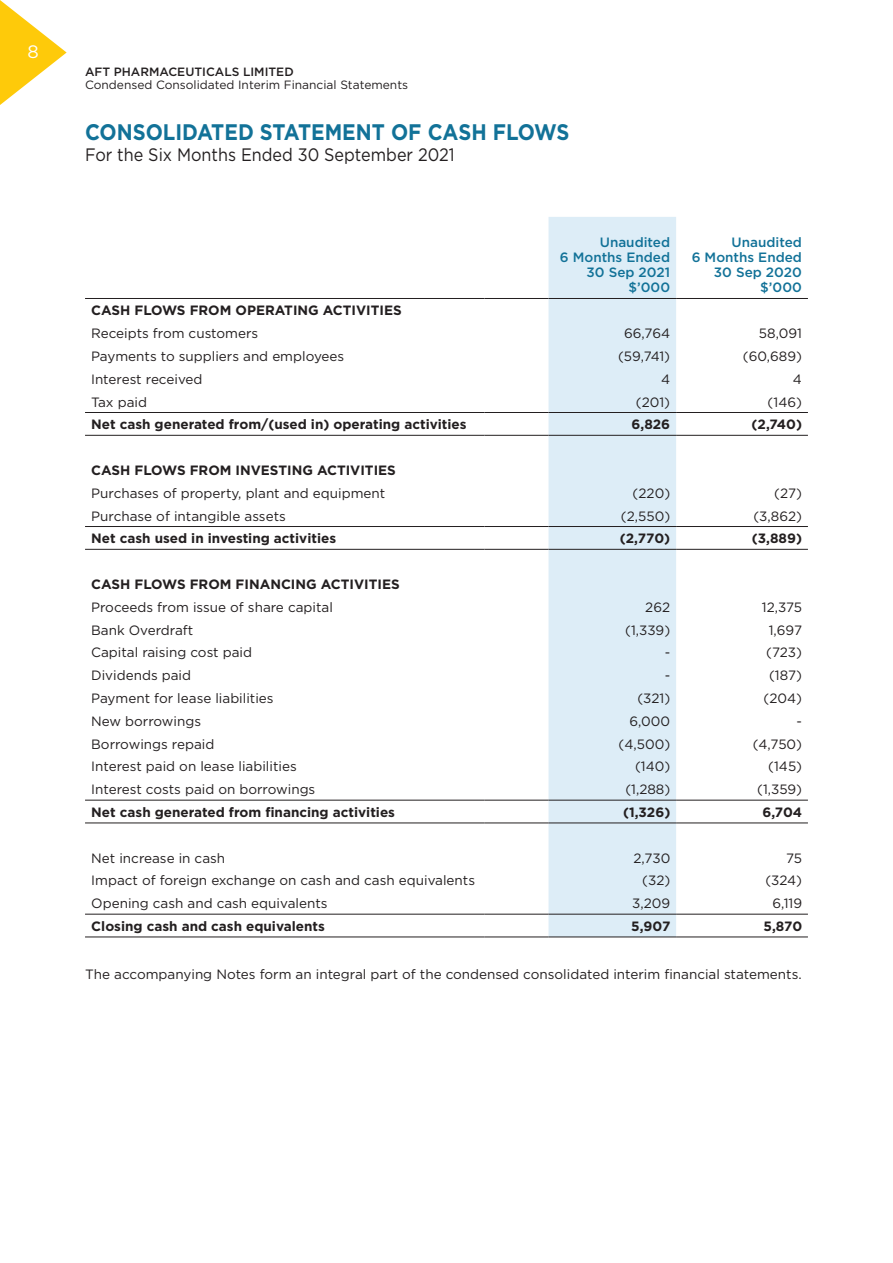
<style>
.page{position:relative;width:893px;height:1263px;background:#fff}
.page>*{position:absolute;margin:0;border:0;box-sizing:border-box;transform-origin:0 0}
.t1{font:700 22.5px "Gotham";color:#127298;scale:.9 1}
.t2{font:18px "Gotham";color:#231f20;scale:.9 1}
.t3{font:18px "Gotham";color:#fff}
.t4{font:13.5px "Gotham";color:#231f20}
.t5{font:700 13.5px "Gotham";color:#231f20}
.t6{font:500 13.5px/15px "Gotham";color:#127298;text-align:right}
.t7{font:12px "Gotham";color:#231f20}
.t8{font:500 12px "Gotham";color:#231f20}
</style>
<div class="page">
<div style="left:549px;top:217px;width:127px;height:719px;background:#ddedf7"></div>
<hr style="left:85px;top:914px;width:400px;height:1px;background:#231f20">
<hr style="left:485px;top:914px;width:64px;height:1px;background:#231f20">
<hr style="left:549px;top:914px;width:127px;height:1px;background:#231f20">
<hr style="left:676px;top:914px;width:132px;height:1px;background:#231f20">
<hr style="left:85px;top:936px;width:400px;height:1px;background:#231f20">
<hr style="left:485px;top:936px;width:64px;height:1px;background:#231f20">
<hr style="left:549px;top:936px;width:127px;height:1px;background:#231f20">
<hr style="left:676px;top:936px;width:132px;height:1px;background:#231f20">
<hr style="left:85px;top:298px;width:400px;height:1px;background:#231f20">
<hr style="left:485px;top:298px;width:64px;height:1px;background:#231f20">
<hr style="left:549px;top:298px;width:127px;height:1px;background:#231f20">
<hr style="left:676px;top:298px;width:132px;height:1px;background:#231f20">
<hr style="left:85px;top:412px;width:400px;height:1px;background:#231f20">
<hr style="left:485px;top:412px;width:64px;height:1px;background:#231f20">
<hr style="left:549px;top:412px;width:127px;height:1px;background:#231f20">
<hr style="left:676px;top:412px;width:132px;height:1px;background:#231f20">
<hr style="left:85px;top:435px;width:400px;height:1px;background:#231f20">
<hr style="left:485px;top:435px;width:64px;height:1px;background:#231f20">
<hr style="left:549px;top:435px;width:127px;height:1px;background:#231f20">
<hr style="left:676px;top:435px;width:132px;height:1px;background:#231f20">
<hr style="left:85px;top:526px;width:400px;height:1px;background:#231f20">
<hr style="left:485px;top:526px;width:64px;height:1px;background:#231f20">
<hr style="left:549px;top:526px;width:127px;height:1px;background:#231f20">
<hr style="left:676px;top:526px;width:132px;height:1px;background:#231f20">
<hr style="left:85px;top:549px;width:400px;height:1px;background:#231f20">
<hr style="left:485px;top:549px;width:64px;height:1px;background:#231f20">
<hr style="left:549px;top:549px;width:127px;height:1px;background:#231f20">
<hr style="left:676px;top:549px;width:132px;height:1px;background:#231f20">
<hr style="left:85px;top:800px;width:400px;height:1px;background:#231f20">
<hr style="left:485px;top:800px;width:64px;height:1px;background:#231f20">
<hr style="left:549px;top:800px;width:127px;height:1px;background:#231f20">
<hr style="left:676px;top:800px;width:132px;height:1px;background:#231f20">
<hr style="left:85px;top:822px;width:400px;height:1px;background:#231f20">
<hr style="left:485px;top:822px;width:64px;height:1px;background:#231f20">
<hr style="left:549px;top:822px;width:127px;height:1px;background:#231f20">
<hr style="left:676px;top:822px;width:132px;height:1px;background:#231f20">
<svg style="left:0;top:0;width:67px;height:105px"></svg>
<h2 class="t3" style="left:28px;top:40px;width:13px">8</h2>
<p class="t8" style="left:85px;top:64px;width:210px">AFT PHARMACEUTICALS LIMITED</p>
<p class="t7" style="left:85px;top:77px;width:325px">Condensed Consolidated Interim Financial Statements</p>
<h1 class="t1" style="left:85px;top:117px;width:540px">CONSOLIDATED STATEMENT OF CASH FLOWS</h1>
<h2 class="t2" style="left:85px;top:143px;width:412px">For the Six Months Ended 30 September 2021</h2>
<p class="t6" style="left:560px;top:235px;width:112px">Unaudited<br>6 Months Ended<br>30 Sep 2021 $’000</p>
<p class="t6" style="left:692px;top:235px;width:112px">Unaudited<br>6 Months Ended<br>30 Sep 2020 $’000</p>
<p class="t5" style="left:91px;top:302px;width:312px">CASH FLOWS FROM OPERATING ACTIVITIES</p>
<p class="t4" style="left:91px;top:325px;width:169px">Receipts from customers</p>
<p class="t4" style="left:624px;top:325px;width:48px">66,764</p>
<p class="t4" style="left:759px;top:325px;width:45px">58,091</p>
<p class="t4" style="left:91px;top:347px;width:255px">Payments to suppliers and employees</p>
<p class="t4" style="left:618px;top:347px;width:54px">(59,741)</p>
<p class="t4" style="left:743px;top:347px;width:61px">(60,689)</p>
<p class="t4" style="left:91px;top:370px;width:113px">Interest received</p>
<p class="t4" style="left:661px;top:370px;width:11px">4</p>
<p class="t4" style="left:793px;top:370px;width:11px">4</p>
<p class="t4" style="left:91px;top:393px;width:57px">Tax paid</p>
<p class="t4" style="left:636px;top:393px;width:36px">(201)</p>
<p class="t4" style="left:768px;top:393px;width:36px">(146)</p>
<p class="t5" style="left:91px;top:416px;width:377px">Net cash generated from/(used in) operating activities</p>
<p class="t5" style="left:631px;top:416px;width:40px">6,826</p>
<p class="t5" style="left:752px;top:416px;width:52px">(2,740)</p>
<p class="t5" style="left:91px;top:461px;width:306px">CASH FLOWS FROM INVESTING ACTIVITIES</p>
<p class="t4" style="left:91px;top:484px;width:296px">Purchases of property, plant and equipment</p>
<p class="t4" style="left:633px;top:484px;width:39px">(220)</p>
<p class="t4" style="left:774px;top:484px;width:29px">(27)</p>
<p class="t4" style="left:91px;top:507px;width:196px">Purchase of intangible assets</p>
<p class="t4" style="left:621px;top:507px;width:51px">(2,550)</p>
<p class="t4" style="left:753px;top:507px;width:50px">(3,862)</p>
<p class="t5" style="left:91px;top:530px;width:247px">Net cash used in investing activities</p>
<p class="t5" style="left:620px;top:530px;width:52px">(2,770)</p>
<p class="t5" style="left:752px;top:530px;width:52px">(3,889)</p>
<p class="t5" style="left:91px;top:575px;width:310px">CASH FLOWS FROM FINANCING ACTIVITIES</p>
<p class="t4" style="left:91px;top:598px;width:243px">Proceeds from issue of share capital</p>
<p class="t4" style="left:645px;top:598px;width:26px">262</p>
<p class="t4" style="left:762px;top:598px;width:42px">12,375</p>
<p class="t4" style="left:91px;top:621px;width:104px">Bank Overdraft</p>
<p class="t4" style="left:625px;top:621px;width:47px">(1,339)</p>
<p class="t4" style="left:769px;top:621px;width:35px">1,697</p>
<p class="t4" style="left:91px;top:644px;width:162px">Capital raising cost paid</p>
<p class="t4" style="left:665px;top:644px;width:7px">-</p>
<p class="t4" style="left:766px;top:644px;width:37px">(723)</p>
<p class="t4" style="left:91px;top:667px;width:101px">Dividends paid</p>
<p class="t4" style="left:665px;top:667px;width:7px">-</p>
<p class="t4" style="left:769px;top:667px;width:34px">(187)</p>
<p class="t4" style="left:91px;top:689px;width:184px">Payment for lease liabilities</p>
<p class="t4" style="left:637px;top:689px;width:34px">(321)</p>
<p class="t4" style="left:764px;top:689px;width:40px">(204)</p>
<p class="t4" style="left:91px;top:712px;width:111px">New borrowings</p>
<p class="t4" style="left:629px;top:712px;width:42px">6,000</p>
<p class="t4" style="left:797px;top:712px;width:7px">-</p>
<p class="t4" style="left:91px;top:735px;width:125px">Borrowings repaid</p>
<p class="t4" style="left:619px;top:735px;width:53px">(4,500)</p>
<p class="t4" style="left:753px;top:735px;width:51px">(4,750)</p>
<p class="t4" style="left:91px;top:758px;width:207px">Interest paid on lease liabilities</p>
<p class="t4" style="left:635px;top:758px;width:37px">(140)</p>
<p class="t4" style="left:768px;top:758px;width:35px">(145)</p>
<p class="t4" style="left:91px;top:781px;width:226px">Interest costs paid on borrowings</p>
<p class="t4" style="left:625px;top:781px;width:46px">(1,288)</p>
<p class="t4" style="left:757px;top:781px;width:46px">(1,359)</p>
<p class="t5" style="left:91px;top:803px;width:305px">Net cash generated from financing activities</p>
<p class="t5" style="left:623px;top:803px;width:49px">(1,326)</p>
<p class="t5" style="left:762px;top:803px;width:41px">6,704</p>
<p class="t4" style="left:91px;top:849px;width:135px">Net increase in cash</p>
<p class="t4" style="left:633px;top:849px;width:38px">2,730</p>
<p class="t4" style="left:786px;top:849px;width:17px">75</p>
<p class="t4" style="left:91px;top:872px;width:385px">Impact of foreign exchange on cash and cash equivalents</p>
<p class="t4" style="left:642px;top:872px;width:30px">(32)</p>
<p class="t4" style="left:765px;top:872px;width:38px">(324)</p>
<p class="t4" style="left:91px;top:895px;width:238px">Opening cash and cash equivalents</p>
<p class="t4" style="left:632px;top:895px;width:40px">3,209</p>
<p class="t4" style="left:772px;top:895px;width:31px">6,119</p>
<p class="t5" style="left:91px;top:917px;width:235px">Closing cash and cash equivalents</p>
<p class="t5" style="left:631px;top:917px;width:41px">5,907</p>
<p class="t5" style="left:763px;top:917px;width:40px">5,870</p>
<p class="t4" style="left:85px;top:965px;width:718px">The accompanying Notes form an integral part of the condensed consolidated interim financial statements.</p>
</div>
